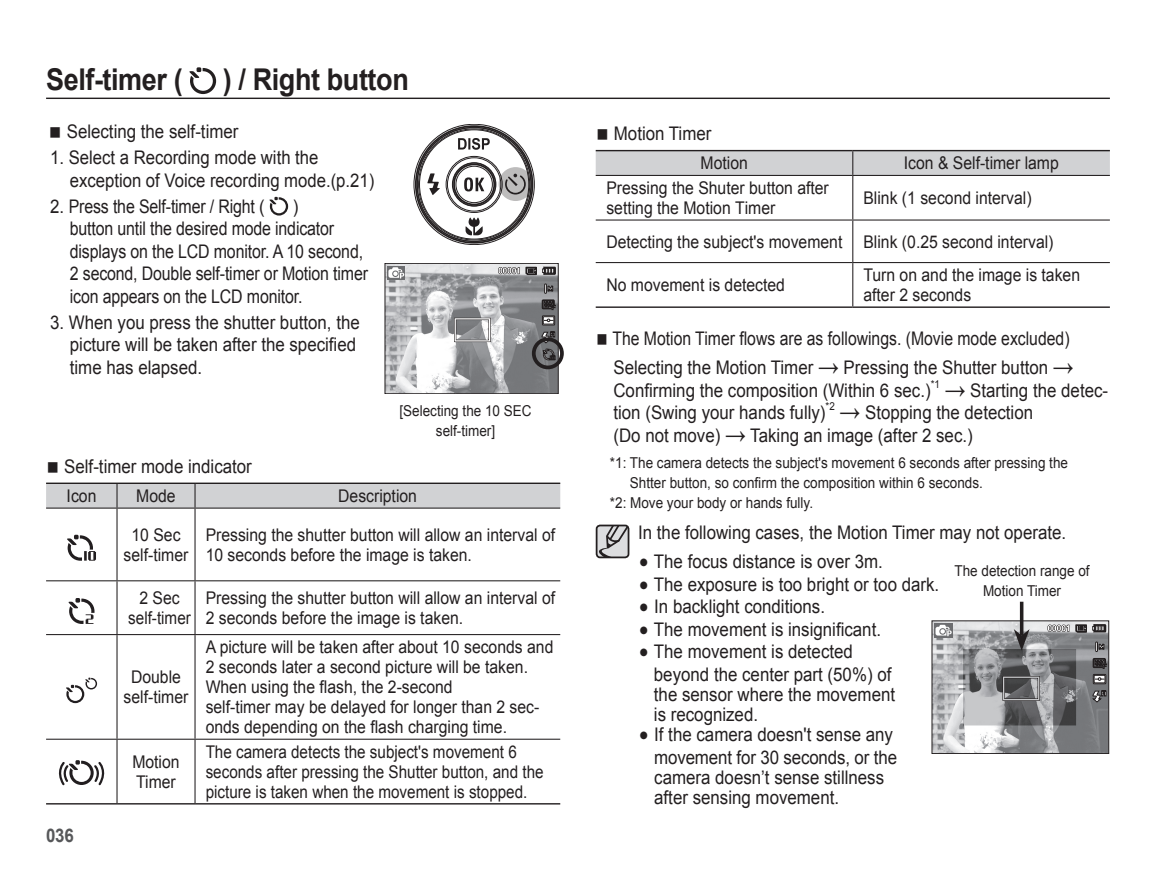
<style>
.page{position:relative;width:1156px;height:872px;background:#fff}
.page>*{position:absolute;margin:0;border:0;box-sizing:border-box;transform-origin:0 0}
.t1{font:700 30px "Arial";letter-spacing:-.015em;color:#231f20;scale:.9 1}
.t2{font:18.75px/22.5px "Arial";color:#231f20;scale:.9 1}
.t3{font:18.75px/29.5px "Arial";color:#231f20;text-align:right;scale:.84 1}
.t4{font:700 18.75px "Arial";color:#57585a;scale:.9 1}
.t5{font:17.5px/20px "Arial";color:#231f20;scale:.9 1}
.t6{font:17.5px/20px "Arial";color:#231f20;scale:.87 1}
.t7{font:15px/20px "Arial";color:#231f20;text-align:center;scale:.9 1}
.t8{font:11px "Arial";color:#231f20;scale:.9 1}
.s1{font-family:"si ss icons 02"}
</style>
<div class="page">
<svg style="left:464px;top:177px;width:9px;height:14px"></svg>
<svg style="left:467px;top:178px;width:17px;height:13px"></svg>
<svg style="left:465px;top:217px;width:17px;height:18px"></svg>
<svg style="left:427px;top:173px;width:13px;height:22px"></svg>
<div style="left:453px;top:163px;width:42px;height:42px;border:2px solid #231f20;border-radius:50%"></div>
<div style="left:455px;top:166px;width:37px;height:37px;border:1px solid #231f20;border-radius:50%"></div>
<div style="left:452px;top:163px;width:43px;height:43px;border:1px solid #231f20;border-radius:50%"></div>
<div style="left:452px;top:163px;width:44px;height:43px;border:1px solid #231f20;border-radius:50%"></div>
<div style="left:447px;top:157px;width:54px;height:54px;border:1px solid #231f20;border-radius:50%"></div>
<svg style="left:458px;top:138px;width:31px;height:12px"></svg>
<svg style="left:498px;top:167px;width:34px;height:34px"></svg>
<svg style="left:269px;top:197px;width:19px;height:18px"></svg>
<hr style="left:46px;top:98px;width:1063px;height:1px;background:#231f20">
<svg style="left:189px;top:67px;width:27px;height:27px"></svg>
<div style="left:46px;top:484px;width:514px;height:23px;background:#d1d2d4"></div>
<hr style="left:117px;top:507px;width:78px;height:1px;background:#231f20">
<hr style="left:195px;top:507px;width:365px;height:1px;background:#231f20">
<hr style="left:194px;top:508px;width:1px;height:72px;background:#231f20">
<hr style="left:117px;top:580px;width:78px;height:1px;background:#231f20">
<hr style="left:195px;top:580px;width:365px;height:1px;background:#231f20">
<hr style="left:194px;top:581px;width:1px;height:53px;background:#231f20">
<hr style="left:117px;top:634px;width:78px;height:1px;background:#231f20">
<hr style="left:195px;top:634px;width:365px;height:1px;background:#231f20">
<hr style="left:194px;top:635px;width:1px;height:103px;background:#231f20">
<hr style="left:117px;top:738px;width:78px;height:1px;background:#231f20">
<hr style="left:195px;top:738px;width:365px;height:1px;background:#231f20">
<hr style="left:194px;top:739px;width:1px;height:64px;background:#231f20">
<hr style="left:46px;top:482px;width:71px;height:2px;background:#231f20">
<hr style="left:117px;top:482px;width:78px;height:2px;background:#231f20">
<hr style="left:195px;top:482px;width:365px;height:2px;background:#231f20">
<hr style="left:46px;top:803px;width:71px;height:1px;background:#231f20">
<hr style="left:117px;top:803px;width:78px;height:1px;background:#231f20">
<hr style="left:195px;top:803px;width:365px;height:1px;background:#231f20">
<hr style="left:46px;top:507px;width:71px;height:1px;background:#231f20">
<hr style="left:116px;top:508px;width:1px;height:72px;background:#231f20">
<hr style="left:46px;top:580px;width:71px;height:1px;background:#231f20">
<hr style="left:116px;top:581px;width:1px;height:53px;background:#231f20">
<hr style="left:46px;top:634px;width:71px;height:1px;background:#231f20">
<hr style="left:116px;top:635px;width:1px;height:103px;background:#231f20">
<hr style="left:46px;top:738px;width:71px;height:1px;background:#231f20">
<hr style="left:116px;top:739px;width:1px;height:64px;background:#231f20">
<svg style="left:67px;top:535px;width:29px;height:26px"></svg>
<svg style="left:68px;top:598px;width:26px;height:26px"></svg>
<svg style="left:66px;top:677px;width:31px;height:26px"></svg>
<svg style="left:58px;top:760px;width:47px;height:26px"></svg>
<svg style="left:595px;top:151px;width:514px;height:24px;background:#cdced0"></svg>
<hr style="left:595px;top:175px;width:257px;height:1px;background:#231f20">
<hr style="left:852px;top:175px;width:257px;height:1px;background:#231f20">
<hr style="left:852px;top:176px;width:1px;height:43px;background:#231f20">
<hr style="left:595px;top:219px;width:257px;height:1px;background:#231f20">
<hr style="left:852px;top:219px;width:257px;height:1px;background:#231f20">
<hr style="left:852px;top:220px;width:1px;height:42px;background:#231f20">
<hr style="left:595px;top:262px;width:257px;height:1px;background:#231f20">
<hr style="left:852px;top:262px;width:257px;height:1px;background:#231f20">
<hr style="left:852px;top:263px;width:1px;height:43px;background:#231f20">
<hr style="left:595px;top:150px;width:257px;height:1px;background:#231f20">
<hr style="left:852px;top:150px;width:257px;height:1px;background:#231f20">
<hr style="left:595px;top:306px;width:257px;height:2px;background:#231f20">
<hr style="left:852px;top:306px;width:257px;height:2px;background:#231f20">
<div style="left:595px;top:524px;width:34px;height:34px;border:2px solid #231f20;border-radius:4px"></div>
<svg style="left:595px;top:524px;width:34px;height:33px"></svg>
<svg style="left:384px;top:263px;width:174px;height:131px;background:#a9aaac"></svg>
<div style="left:531px;top:337px;width:32px;height:32px;border:4px solid #231f20;border-radius:50%"></div>
<svg style="left:1019px;top:601px;width:4px;height:19px"></svg>
<svg style="left:931px;top:620px;width:177px;height:134px;background:#959598"></svg>
<h1 class="t1" style="left:46px;top:59px;width:153px">Self-timer (</h1>
<h1 class="t1" style="left:223px;top:59px;width:208px">) / Right button</h1>
<p class="t2" style="left:49px;top:121px;width:212px"><span class="s1">Ê</span> Selecting the self-timer</p>
<p class="t2" style="left:70px;top:147px;width:340px;text-indent:-20px">1. Select a Recording mode with the exception of Voice recording mode.(p.21)</p>
<p class="t2" style="left:50px;top:195px;width:240px">2. Press the Self-timer / Right (</p>
<p class="t2" style="left:70px;top:195px;width:333px;text-indent:223px">)<br>button until the desired mode indicator displays on the LCD monitor. A 10 second,<br>2 second, Double self-timer or Motion timer icon appears on the LCD monitor.</p>
<p class="t2" style="left:70px;top:311px;width:323px;text-indent:-20px">3. When you press the shutter button, the picture will be taken after the specified time has elapsed.</p>
<p class="t7" style="left:399px;top:400px;width:148px">[Selecting the 10 SEC self-timer]</p>
<p class="t2" style="left:46px;top:455px;width:230px"><span class="s1">Ê</span> Self-timer mode indicator</p>
<p class="t5" style="left:67px;top:486px;width:35px">Icon</p>
<p class="t5" style="left:136px;top:486px;width:45px">Mode</p>
<p class="t5" style="left:338px;top:486px;width:89px">Description</p>
<p class="t5" style="left:124px;top:525px;width:73px;text-align:center">10 Sec self-timer</p>
<p class="t5" style="left:206px;top:525px;width:390px">Pressing the shutter button will allow an interval of<br>10 seconds before the image is taken.</p>
<p class="t5" style="left:128px;top:588px;width:71px;text-align:center">2 Sec self-timer</p>
<p class="t5" style="left:206px;top:588px;width:390px">Pressing the shutter button will allow an interval of<br>2 seconds before the image is taken.</p>
<p class="t5" style="left:124px;top:667px;width:73px;text-align:center">Double self-timer</p>
<p class="t5" style="left:206px;top:637px;width:388px">A picture will be taken after about 10 seconds and 2 seconds later a second picture will be taken.<br>When using the flash, the 2-second<br>self-timer may be delayed for longer than 2 sec&shy;onds depending on the flash charging time.</p>
<p class="t4" style="left:46px;top:823px;width:32px">036</p>
<p class="t5" style="left:132px;top:752px;width:54px">Motion<br>Timer</p>
<p class="t6" style="left:206px;top:742px;width:390px">The camera detects the subject's movement 6 seconds after pressing the Shutter button, and the picture is taken when the movement is stopped.</p>
<p class="t2" style="left:595px;top:122px;width:130px"><span class="s1">Ê</span> Motion Timer</p>
<p class="t5" style="left:700px;top:153px;width:54px">Motion</p>
<p class="t5" style="left:903px;top:153px;width:174px">Icon &amp; Self-timer lamp</p>
<p class="t5" style="left:606px;top:178px;width:249px">Pressing the Shuter button after setting the Motion Timer</p>
<p class="t5" style="left:863px;top:188px;width:188px">Blink (1 second interval)</p>
<p class="t5" style="left:606px;top:232px;width:498px">Detecting the subject's movement Blink (0.25 second interval)</p>
<p class="t5" style="left:606px;top:275px;width:200px">No movement is detected</p>
<p class="t5" style="left:863px;top:265px;width:242px">Turn on and the image is taken after 2 seconds</p>
<p class="t3" style="left:595px;top:323px;width:570px"><span class="s1">Ê</span> The Motion Timer flows are as followings. (Movie mode excluded)<br>Selecting the Motion Timer <span class="s1">Ã</span> Pressing the Shutter button <span class="s1">Ã</span></p>
<p class="t2" style="left:613px;top:379px;width:354px">Confirming the composition (Within 6 sec.)</p>
<p class="t8" style="left:930px;top:377px;width:12px">*1</p>
<p class="t2" style="left:944px;top:379px;width:183px"><span class="s1">Ã</span> Starting the detec-</p>
<p class="t2" style="left:613px;top:402px;width:237px">tion (Swing your hands fully)</p>
<p class="t8" style="left:825px;top:399px;width:12px">*2</p>
<p class="t2" style="left:613px;top:402px;width:467px;text-indent:226px"><span class="s1">Ã</span> Stopping the detection (Do not move) <span class="s1">Ã</span> Taking an image (after 2 sec.)</p>
<p class="t7" style="left:609px;top:453px;width:510px">*1: The camera detects the subject's movement 6 seconds after pressing the</p>
<p class="t7" style="left:629px;top:473px;width:393px">Shtter button, so confirm the composition within 6 seconds.</p>
<p class="t7" style="left:609px;top:493px;width:227px">*2: Move your body or hands fully.</p>
<p class="t2" style="left:638px;top:517px;width:477px;line-height:29.5px">In the following cases, the Motion Timer may not operate. <span class="s1">å</span> The focus distance is over 3m.</p>
<p class="t2" style="left:638px;top:573px;width:336px"><span class="s1">å</span> The exposure is too bright or too dark.</p>
<p class="t2" style="left:638px;top:596px;width:209px"><span class="s1">å</span> In backlight conditions.</p>
<p class="t2" style="left:638px;top:618px;width:271px"><span class="s1">å</span> The movement is insignificant.</p>
<p class="t2" style="left:638px;top:641px;width:240px"><span class="s1">å</span> The movement is detected</p>
<p class="t2" style="left:653px;top:663px;width:265px">beyond the center part (50%) of</p>
<p class="t2" style="left:653px;top:683px;width:269px">the sensor where the movement</p>
<p class="t2" style="left:653px;top:703px;width:117px">is recognized.</p>
<p class="t2" style="left:638px;top:723px;width:285px"><span class="s1">å</span> If the camera doesn't sense any</p>
<p class="t2" style="left:654px;top:747px;width:271px;line-height:20px">movement for 30 seconds, or the camera doesn’t sense stillness after sensing movement.</p>
<p class="t7" style="left:954px;top:561px;width:152px">The detection range of<br>Motion Timer</p>
</div>
